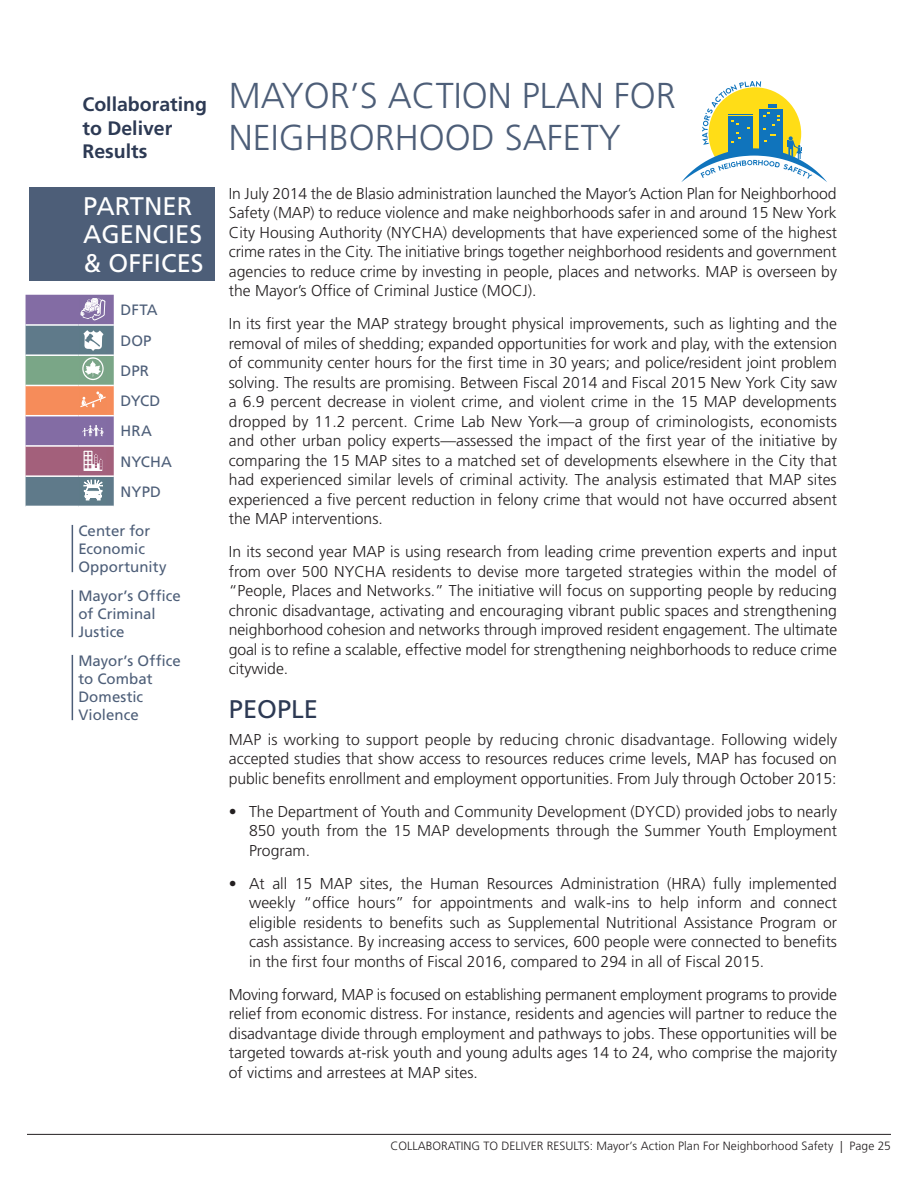
<style>
.page{position:relative;width:918px;height:1188px;background:#fff}
.page>*{position:absolute;margin:0;border:0;box-sizing:border-box;transform-origin:0 0}
.Initiative_Title{font:300 36px/42px "Frutiger LT Std";color:#4d5e78}
.t1{font:25.5px/28.5px "Frutiger LT Std";color:#fff}
.Headings{font:25.5px "Frutiger LT Std";color:#2d3a54}
.t2{font:700 19.5px/23.4px "Frutiger LT Std";color:#2d3a54}
.Paragraph_Text{font:300 15.75px/19.5px "Frutiger LT Std";color:#231f20;text-align:justify}
.Collaborating_To_Del{font:15px/18px "Frutiger LT Std";letter-spacing:.005em;color:#4d5e78}
.Paragraph_Text-2{font:15px "Frutiger LT Std";letter-spacing:.005em;color:#4d5e78}
.Right_page_footer{font:300 12px "Frutiger LT Std";color:#231f20}
</style>
<div class="page">
<hr style="left:27px;top:1134px;width:864px;height:1px;background:#231f20">
<div style="left:29px;top:187px;width:185px;height:93px;background:#4d5e78"></div>
<hr style="left:72px;top:525px;width:1px;height:47px;background:#4d5e78">
<hr style="left:72px;top:655px;width:1px;height:65px;background:#4d5e78">
<hr style="left:72px;top:590px;width:1px;height:47px;background:#4d5e78">
<svg style="left:26px;top:295px;width:88px;height:211px;background:#998994"></svg>
<svg style="left:681px;top:81px;width:146px;height:101px"></svg>
<p class="t2" style="left:82px;top:93px;width:126px">Collaborating to Deliver<br>Results</p>
<h2 class="t1" style="left:83px;top:192px;width:122px">PARTNER<br>AGENCIES &amp; OFFICES</h2>
<p class="Paragraph_Text-2" style="left:121px;top:301px;width:39px">DFTA</p>
<p class="Paragraph_Text-2" style="left:121px;top:332px;width:33px">DOP</p>
<p class="Paragraph_Text-2" style="left:121px;top:362px;width:30px">DPR</p>
<p class="Paragraph_Text-2" style="left:121px;top:392px;width:41px">DYCD</p>
<p class="Paragraph_Text-2" style="left:121px;top:422px;width:33px">HRA</p>
<p class="Paragraph_Text-2" style="left:121px;top:453px;width:53px">NYCHA</p>
<p class="Paragraph_Text-2" style="left:121px;top:483px;width:42px">NYPD</p>
<p class="Collaborating_To_Del" style="left:78px;top:522px;width:90px">Center for<br>Economic<br>Opportunity</p>
<p class="Collaborating_To_Del" style="left:78px;top:587px;width:104px">Mayor’s Office of Criminal<br>Justice</p>
<p class="Collaborating_To_Del" style="left:78px;top:652px;width:104px">Mayor’s Office to Combat<br>Domestic<br>Violence</p>
<p class="Initiative_Title" style="left:229px;top:75px;width:449px">MAYOR’S ACTION PLAN FOR<br>NEIGHBORHOOD SAFETY</p>
<p class="Paragraph_Text" style="left:229px;top:184px;width:610px">In July 2014 the de Blasio administration launched the Mayor’s Action Plan for Neighborhood Safety (MAP) to reduce violence and make neighborhoods safer in and around 15 New York City Housing Authority (NYCHA) developments that have experienced some of the highest crime rates in the City. The initiative brings together neighborhood residents and government agencies to reduce crime by investing in people, places and networks. MAP is overseen by the Mayor’s Office of Criminal Justice (MOCJ).</p>
<p class="Paragraph_Text" style="left:229px;top:314px;width:610px">In its first year the MAP strategy brought physical improvements, such as lighting and the removal of miles of shedding; expanded opportunities for work and play, with the extension of community center hours for the first time in 30 years; and police/resident joint problem solving. The results are promising. Between Fiscal 2014 and Fiscal 2015 New York City saw a 6.9 percent decrease in violent crime, and violent crime in the 15 MAP developments dropped by 11.2 percent. Crime Lab New York—a group of criminologists, economists and other urban policy experts—assessed the impact of the first year of the initiative by comparing the 15 MAP sites to a matched set of developments elsewhere in the City that had experienced similar levels of criminal activity. The analysis estimated that MAP sites experienced a five percent reduction in felony crime that would not have occurred absent the MAP interventions.</p>
<p class="Paragraph_Text" style="left:229px;top:542px;width:610px">In its second year MAP is using research from leading crime prevention experts and input from over 500 NYCHA residents to devise more targeted strategies within the model of “People, Places and Networks.” The initiative will focus on supporting people by reducing chronic disadvantage, activating and encouraging vibrant public spaces and strengthening neighborhood cohesion and networks through improved resident engagement. The ultimate goal is to refine a scalable, effective model for strengthening neighborhoods to reduce crime citywide.</p>
<p class="Headings" style="left:229px;top:695px;width:91px">PEOPLE</p>
<p class="Paragraph_Text" style="left:229px;top:730px;width:610px">MAP is working to support people by reducing chronic disadvantage. Following widely accepted studies that show access to resources reduces crime levels, MAP has focused on public benefits enrollment and employment opportunities. From July through October 2015:</p>
<p class="Paragraph_Text" style="left:249px;top:802px;width:589px;text-indent:-20px">• The Department of Youth and Community Development (DYCD) provided jobs to nearly 850 youth from the 15 MAP developments through the Summer Youth Employment Program.</p>
<p class="Paragraph_Text" style="left:249px;top:874px;width:589px;text-indent:-20px">• At all 15 MAP sites, the Human Resources Administration (HRA) fully implemented weekly “office hours” for appointments and walk-ins to help inform and connect eligible residents to benefits such as Supplemental Nutritional Assistance Program or cash assistance. By increasing access to services, 600 people were connected to benefits in the first four months of Fiscal 2016, compared to 294 in all of Fiscal 2015.</p>
<p class="Paragraph_Text" style="left:229px;top:985px;width:610px">Moving forward, MAP is focused on establishing permanent employment programs to provide relief from economic distress. For instance, residents and agencies will partner to reduce the disadvantage divide through employment and pathways to jobs. These opportunities will be targeted towards at-risk youth and young adults ages 14 to 24, who comprise the majority of victims and arrestees at MAP sites.</p>
<p class="Right_page_footer" style="left:390px;top:1139px;width:502px">COLLABORATING TO DELIVER RESULTS: Mayor’s Action Plan For Neighborhood Safety | Page 25</p>
</div>
